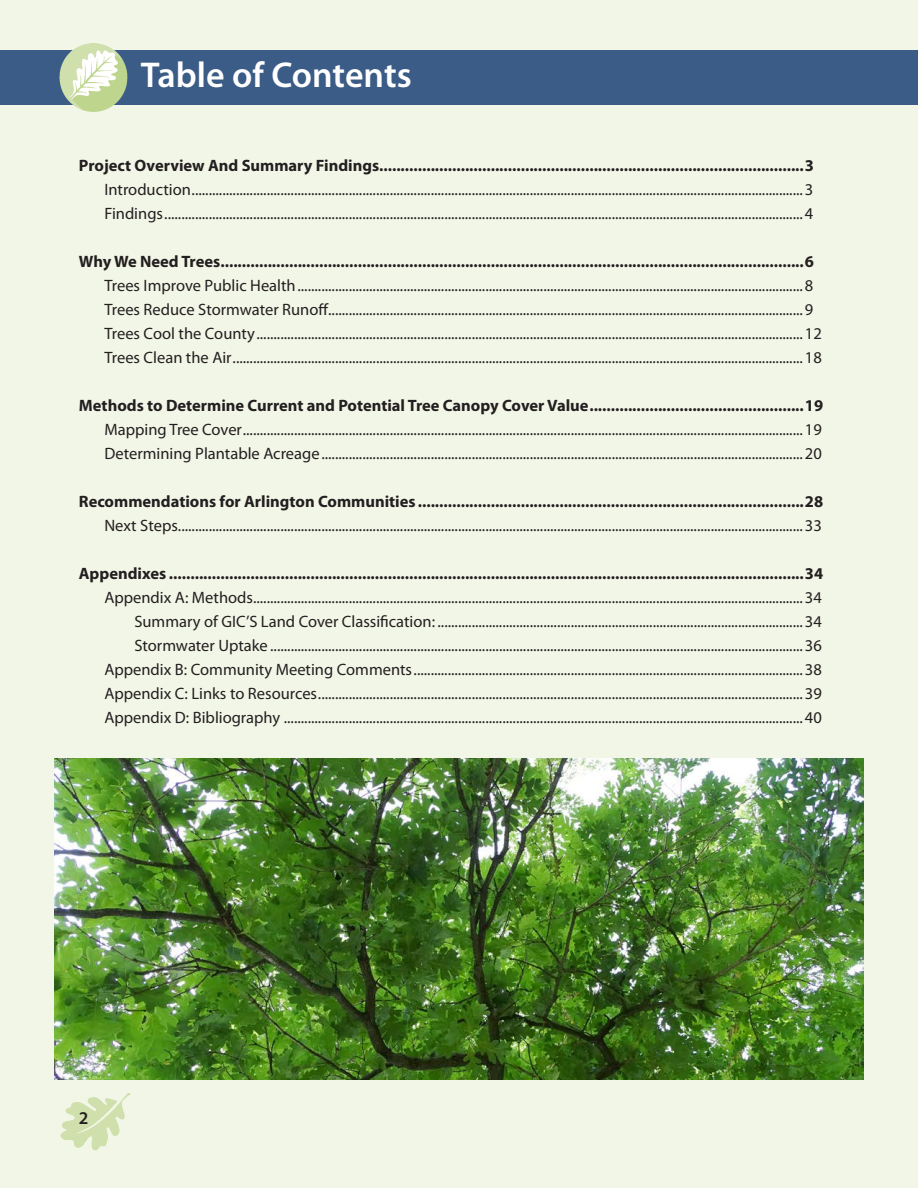
<style>
.page{position:relative;width:918px;height:1188px;background:#f2f6e7}
.page>*{position:absolute;margin:0;border:0;box-sizing:border-box;transform-origin:0 0}
.t1{font:600 36px "Myriad Pro";color:#fff}
.t2{font:600 18px "Myriad Pro";color:#231f20}
.t3{font:16.5px/24px "Myriad Pro";color:#231f20}
.t4{font:700 16.5px "Myriad Pro";color:#231f20}
</style>
<div class="page">
<svg style="left:120px;top:1093px;width:8px;height:10px"></svg>
<div style="left:0;top:50px;width:918px;height:54px;background:#3b5c86"></div>
<img style="left:59px;top:43px;width:31px;height:67px">
<img style="left:54px;top:758px;width:810px;height:322px">
<h1 class="t1" style="left:141px;top:52px;width:272px">Table of Contents</h1>
<p class="t4" style="left:79px;top:155px;width:737px">Project Overview And Summary Findings...................................................................................................3</p>
<p class="t3" style="left:104px;top:177px;width:710px">Introduction...................................................................................................................................................................................3<br>Findings...........................................................................................................................................................................................4</p>
<p class="t4" style="left:79px;top:251px;width:737px">Why We Need Trees........................................................................................................................................6</p>
<p class="t3" style="left:104px;top:273px;width:719px">Trees Improve Public Health....................................................................................................................................................8<br>Trees Reduce Stormwater Runoff...........................................................................................................................................9<br>Trees Cool the County................................................................................................................................................................12<br>Trees Clean the Air.......................................................................................................................................................................18</p>
<p class="t4" style="left:79px;top:395px;width:746px">Methods to Determine Current and Potential Tree Canopy Cover Value..................................................19</p>
<p class="t3" style="left:104px;top:417px;width:719px">Mapping Tree Cover....................................................................................................................................................................19<br>Determining Plantable Acreage.............................................................................................................................................20</p>
<p class="t4" style="left:79px;top:491px;width:746px">Recommendations for Arlington Communities ..........................................................................................28</p>
<p class="t3" style="left:104px;top:513px;width:719px">Next Steps.......................................................................................................................................................................................33</p>
<p class="t4" style="left:79px;top:563px;width:746px">Appendixes ....................................................................................................................................................34</p>
<p class="t3" style="left:104px;top:585px;width:719px;text-align:right">Appendix A: Methods................................................................................................................................................................. 34<br>Summary of GIC’S Land Cover Classification: ...........................................................................................................34<br>Stormwater Uptake ............................................................................................................................................................36<br>Appendix B: Community Meeting Comments..................................................................................................................38<br>Appendix C: Links to Resources..............................................................................................................................................39<br>Appendix D: Bibliography ........................................................................................................................................................ 40</p>
<p class="t2" style="left:79px;top:1106px;width:11px">2</p>
</div>
